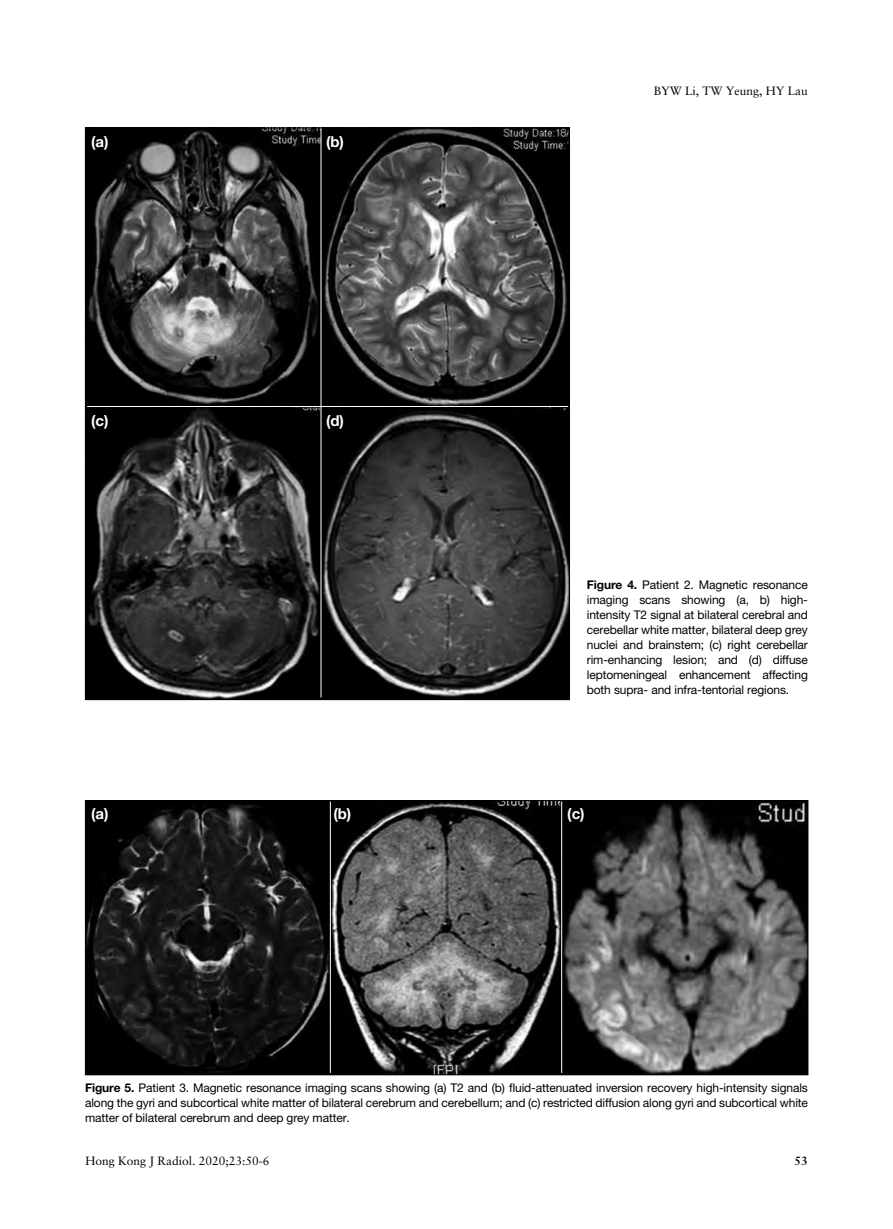
<style>
.page{position:relative;width:893px;height:1229px;background:#fff}
.page>*{position:absolute;margin:0;border:0;box-sizing:border-box;transform-origin:0 0}
.t1{font:700 15px "Helvetica Neue";color:#fff}
.t2{font:12px/15px "Helvetica Neue";letter-spacing:-.01em;color:#000;text-align:justify}
.t3{font:12px "Sabon";color:#000}
.t4{font:700 12px "Sabon";color:#000}
.s1{font-weight:700}
</style>
<div class="page">
<img style="left:87px;top:802px;width:719px;height:271px">
<hr style="left:330px;top:801px;width:1px;height:272px;background:#fff">
<hr style="left:561px;top:801px;width:1px;height:272px;background:#fff">
<img style="left:87px;top:130px;width:481px;height:568px">
<hr style="left:321px;top:129px;width:1px;height:568px;background:#fff">
<hr style="left:87px;top:406px;width:481px;height:1px;background:#fff">
<p class="t1" style="left:91px;top:132px;width:19px">(a)</p>
<p class="t1" style="left:91px;top:411px;width:19px">(c)</p>
<p class="t1" style="left:326px;top:132px;width:20px">(b)</p>
<p class="t1" style="left:326px;top:411px;width:20px">(d)</p>
<p class="t3" style="left:654px;top:84px;width:156px">BYW Li, TW Yeung, HY Lau</p>
<p class="t2" style="left:587px;top:577px;width:223px"><span class="s1">Figure 4.</span> Patient 2. Magnetic resonance imaging scans showing (a, b) high&shy;intensity T2 signal at bilateral cerebral and cerebellar white matter, bilateral deep grey nuclei and brainstem; (c) right cerebellar rim-enhancing lesion; and (d) diffuse leptomeningeal enhancement affecting both supra- and infra-tentorial regions.</p>
<p class="t1" style="left:91px;top:804px;width:19px">(a)</p>
<p class="t1" style="left:333px;top:804px;width:20px">(b)</p>
<p class="t1" style="left:567px;top:804px;width:19px">(c)</p>
<p class="t2" style="left:85px;top:1080px;width:724px"><span class="s1">Figure 5.</span> Patient 3. Magnetic resonance imaging scans showing (a) T2 and (b) fluid-attenuated inversion recovery high-intensity signals along the gyri and subcortical white matter of bilateral cerebrum and cerebellum; and (c) restricted diffusion along gyri and subcortical white matter of bilateral cerebrum and deep grey matter.</p>
<p class="t3" style="left:85px;top:1153px;width:186px">Hong Kong J Radiol. 2020;23:50-6</p>
<p class="t4" style="left:794px;top:1153px;width:15px">53</p>
</div>
